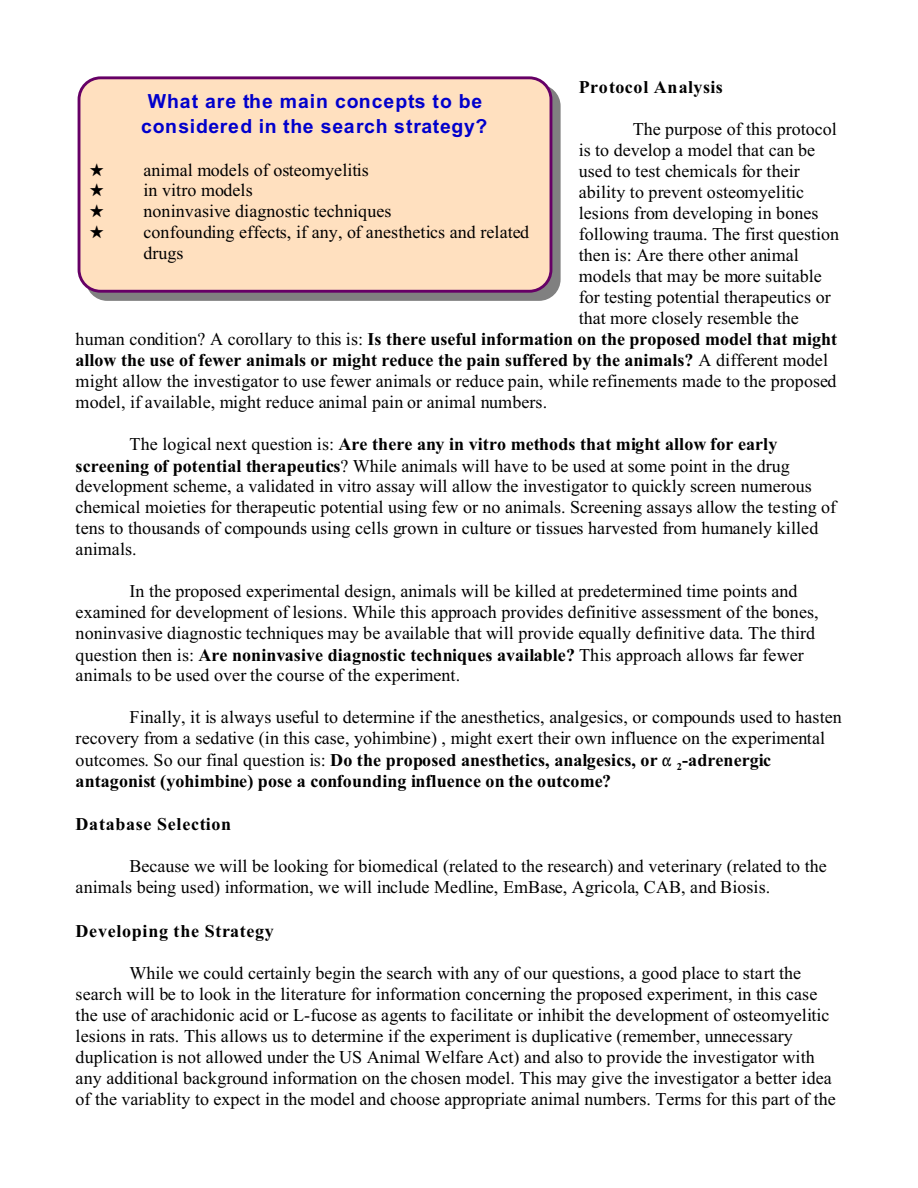
<style>
.page{position:relative;width:918px;height:1188px;background:#fff}
.page>*{position:absolute;margin:0;border:0;box-sizing:border-box;transform-origin:0 0}
.t1{font:700 19.5px/24.6px "Arial";letter-spacing:.03em;color:#00c;text-align:center}
.t2{font:18px/21px "Times New Roman";letter-spacing:.005em;color:#000}
.t3{font:700 18px "Times New Roman";color:#000}
.t4{font:700 18px "Times New Roman";letter-spacing:.04em;color:#000}
.t5{font:700 18px "Times New Roman";letter-spacing:.025em;color:#000}
.s1{font-weight:400}
.s2{font-weight:700}
</style>
<div class="page">
<div style="left:86px;top:85px;width:475px;height:216px;background:#808080;border-radius:22px"></div>
<div style="left:79px;top:78px;width:472px;height:213px;background:#ffe0bf;border-radius:22px"></div>
<div style="left:78px;top:76px;width:474px;height:217px;border:3px solid #606;border-radius:22px"></div>
<p class="t5" style="left:579px;top:81px;width:146px">Protocol Analysis</p>
<p class="t2" style="left:633px;top:120px;width:205px">The purpose of this protocol</p>
<p class="t2" style="left:579px;top:141px;width:238px">is to develop a model that can be</p>
<p class="t2" style="left:579px;top:162px;width:223px">used to test chemicals for their</p>
<p class="t2" style="left:579px;top:183px;width:227px">ability to prevent osteomyelitic</p>
<p class="t2" style="left:579px;top:204px;width:241px">lesions from developing in bones</p>
<p class="t2" style="left:579px;top:225px;width:262px">following trauma. The first question</p>
<p class="t2" style="left:579px;top:246px;width:222px">then is: Are there other animal</p>
<p class="t2" style="left:579px;top:267px;width:245px">models that may be more suitable</p>
<p class="t2" style="left:579px;top:288px;width:253px">for testing potential therapeutics or</p>
<p class="t2" style="left:579px;top:309px;width:221px">that more closely resemble the</p>
<p class="t3" style="left:76px;top:333px;width:763px"><span class="s1">human condition? A corollary to this is:</span> Is there useful information on the proposed model that might</p>
<p class="t3" style="left:76px;top:354px;width:754px">allow the use of fewer animals or might reduce the pain suffered by the animals? <span class="s1">A different model</span></p>
<p class="t2" style="left:76px;top:372px;width:762px">might allow the investigator to use fewer animals or reduce pain, while refinements made to the proposed</p>
<p class="t2" style="left:76px;top:393px;width:473px">model, if available, might reduce animal pain or animal numbers.</p>
<p class="t2" style="left:76px;top:435px;width:762px;text-indent:54px">The logical next question is: <span class="s2">Are there any in vitro methods that might allow for early screening of potential therapeutics</span>? While animals will have to be used at some point in the drug development scheme, a validated in vitro assay will allow the investigator to quickly screen numerous chemical moieties for therapeutic potential using few or no animals. Screening assays allow the testing of tens to thousands of compounds using cells grown in culture or tissues harvested from humanely killed animals.</p>
<p class="t2" style="left:76px;top:583px;width:745px;text-indent:54px">In the proposed experimental design, animals will be killed at predetermined time points and examined for development of lesions. While this approach provides definitive assessment of the bones, noninvasive diagnostic techniques may be available that will provide equally definitive data. The third question then is: <span class="s2">Are noninvasive diagnostic techniques available?</span> This approach allows far fewer animals to be used over the course of the experiment.</p>
<p class="t2" style="left:76px;top:709px;width:768px;text-indent:54px">Finally, it is always useful to determine if the anesthetics, analgesics, or compounds used to hasten recovery from a sedative (in this case, yohimbine) , might exert their own influence on the experimental outcomes. So our final question is: <span class="s2">Do the proposed anesthetics, analgesics, or</span> <sub>2</sub><span class="s2">-adrenergic antagonist (yohimbine) pose a confounding influence on the outcome?</span></p>
<p class="t4" style="left:76px;top:818px;width:157px">Database Selection</p>
<p class="t2" style="left:76px;top:858px;width:753px;text-indent:54px">Because we will be looking for biomedical (related to the research) and veterinary (related to the animals being used) information, we will include Medline, EmBase, Agricola, CAB, and Biosis.</p>
<p class="t4" style="left:76px;top:925px;width:200px">Developing the Strategy</p>
<p class="t2" style="left:76px;top:964px;width:762px;text-indent:54px">While we could certainly begin the search with any of our questions, a good place to start the search will be to look in the literature for information concerning the proposed experiment, in this case the use of arachidonic acid or L-fucose as agents to facilitate or inhibit the development of osteomyelitic lesions in rats. This allows us to determine if the experiment is duplicative (remember, unnecessary duplication is not allowed under the US Animal Welfare Act) and also to provide the investigator with any additional background information on the chosen model. This may give the investigator a better idea of the variablity to expect in the model and choose appropriate animal numbers. Terms for this part of the</p>
<p class="t1" style="left:141px;top:91px;width:348px">What are the main concepts to be considered in the search strategy?</p>
<p class="t2" style="left:143px;top:161px;width:387px">animal models of osteomyelitis<br>in vitro models<br>noninvasive diagnostic techniques<br>confounding effects, if any, of anesthetics and related drugs</p>
</div>
